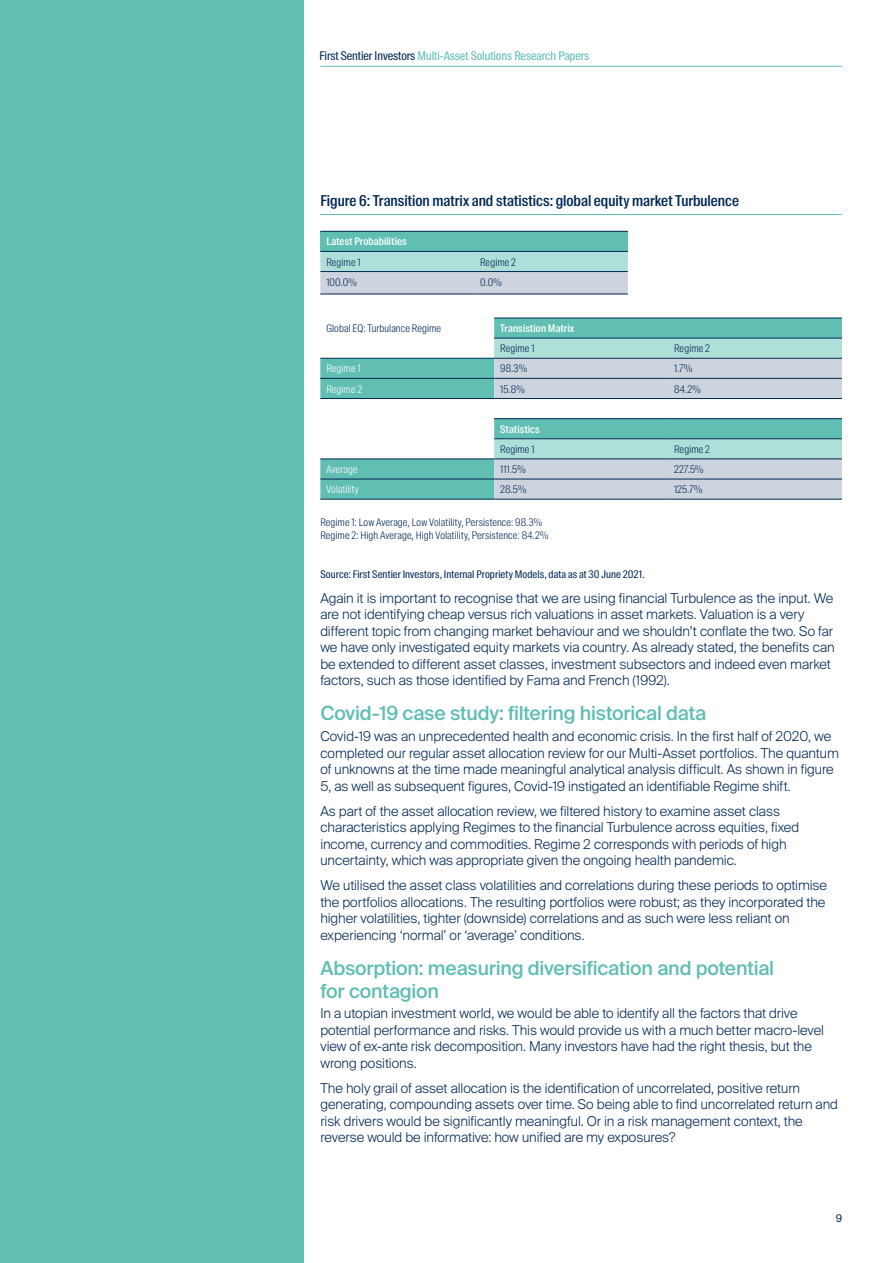
<style>
.page{position:relative;width:893px;height:1263px;background:#fff}
.page>*{position:absolute;margin:0;border:0;box-sizing:border-box;transform-origin:0 0}
.Body_heading{font:500 19.5px/22.5px "Suisse Intl";letter-spacing:-.01em;color:#60beb3}
.Graph_heading_with_r{font:500 15px "Suisse Intl Cond";color:#022856}
.Body_text{font:300 13.5px/16.5px "Suisse Intl";letter-spacing:-.005em;color:#022856}
.t1{font:12px "Suisse Intl Cond";letter-spacing:-.005em;color:#60beb3}
.Body_text-2{font:300 10.5px/13.5px "Suisse Intl Cond";letter-spacing:.01em;color:#022856}
.Source{font:10.5px "Suisse Intl Cond";letter-spacing:.01em;color:#022856}
.Body_text-3{font:500 10.5px "Suisse Intl Cond";letter-spacing:.015em;color:#fff}
.Body_text-4{font:300 10.5px "Suisse Intl Cond";letter-spacing:.01em;color:#fff}
.t2{font:10.5px "Suisse Intl";color:#022856}
.s1{color:#022856}
</style>
<div class="page">
<hr style="left:320px;top:214px;width:522px;height:1px;background:#60beb3">
<svg style="left:320px;top:319px;width:522px;height:180px;fill:#60beb3"></svg>
<div style="left:494px;top:339px;width:348px;height:19px;background:#afdfd9"></div>
<svg style="left:494px;top:359px;width:348px;height:140px;background:#bdd6d9"></svg>
<hr style="left:494px;top:318px;width:174px;height:1px;background:#022856">
<hr style="left:668px;top:318px;width:174px;height:1px;background:#022856">
<hr style="left:494px;top:338px;width:174px;height:1px;background:#022856">
<hr style="left:668px;top:338px;width:174px;height:1px;background:#022856">
<hr style="left:320px;top:358px;width:174px;height:1px;background:#022856">
<hr style="left:494px;top:358px;width:174px;height:1px;background:#022856">
<hr style="left:668px;top:358px;width:174px;height:1px;background:#022856">
<hr style="left:320px;top:378px;width:174px;height:1px;background:#022856">
<hr style="left:494px;top:378px;width:174px;height:1px;background:#022856">
<hr style="left:668px;top:378px;width:174px;height:1px;background:#022856">
<hr style="left:320px;top:398px;width:174px;height:1px;background:#022856">
<hr style="left:494px;top:398px;width:174px;height:1px;background:#022856">
<hr style="left:668px;top:398px;width:174px;height:1px;background:#022856">
<hr style="left:494px;top:418px;width:174px;height:1px;background:#022856">
<hr style="left:668px;top:418px;width:174px;height:1px;background:#022856">
<hr style="left:494px;top:438px;width:174px;height:1px;background:#022856">
<hr style="left:668px;top:438px;width:174px;height:1px;background:#022856">
<hr style="left:320px;top:458px;width:174px;height:1px;background:#022856">
<hr style="left:494px;top:458px;width:174px;height:1px;background:#022856">
<hr style="left:668px;top:458px;width:174px;height:1px;background:#022856">
<hr style="left:320px;top:479px;width:174px;height:1px;background:#022856">
<hr style="left:494px;top:479px;width:174px;height:1px;background:#022856">
<hr style="left:668px;top:479px;width:174px;height:1px;background:#022856">
<hr style="left:320px;top:499px;width:174px;height:1px;background:#022856">
<hr style="left:494px;top:499px;width:174px;height:1px;background:#022856">
<hr style="left:668px;top:499px;width:174px;height:1px;background:#022856">
<div style="left:320px;top:231px;width:308px;height:20px;background:#60beb3"></div>
<svg style="left:320px;top:252px;width:308px;height:42px;background:#bcd6d9"></svg>
<hr style="left:320px;top:231px;width:154px;height:1px;background:#022856">
<hr style="left:474px;top:231px;width:154px;height:1px;background:#022856">
<hr style="left:320px;top:251px;width:154px;height:1px;background:#022856">
<hr style="left:474px;top:251px;width:154px;height:1px;background:#022856">
<hr style="left:320px;top:271px;width:154px;height:1px;background:#022856">
<hr style="left:474px;top:271px;width:154px;height:1px;background:#022856">
<hr style="left:320px;top:294px;width:154px;height:1px;background:#022856">
<hr style="left:474px;top:294px;width:154px;height:1px;background:#022856">
<hr style="left:320px;top:66px;width:522px;height:1px;background:#60beb3">
<div style="left:0;top:0;width:303px;height:1263px;background:#60beb3"></div>
<p class="t1" style="left:319px;top:48px;width:271px"><span class="s1">First Sentier Investors</span> Multi-Asset Solutions Research Papers</p>
<p class="Graph_heading_with_r" style="left:320px;top:192px;width:420px">Figure 6: Transition matrix and statistics: global equity market Turbulence</p>
<p class="Body_text-3" style="left:326px;top:236px;width:82px">Latest Probabilities</p>
<p class="Body_text-2" style="left:326px;top:255px;width:36px">Regime 1</p>
<p class="Body_text-2" style="left:480px;top:255px;width:37px">Regime 2</p>
<p class="Body_text-2" style="left:326px;top:275px;width:32px">100.0%</p>
<p class="Body_text-2" style="left:480px;top:275px;width:23px">0.0%</p>
<p class="Body_text-2" style="left:326px;top:322px;width:116px">Global EQ: Turbulance Regime</p>
<p class="Body_text-3" style="left:500px;top:322px;width:76px">Transistion Matrix</p>
<p class="Body_text-2" style="left:500px;top:342px;width:36px">Regime 1</p>
<p class="Body_text-2" style="left:674px;top:342px;width:37px">Regime 2</p>
<p class="Body_text-4" style="left:326px;top:363px;width:36px">Regime 1</p>
<p class="Body_text-2" style="left:500px;top:362px;width:28px">98.3%</p>
<p class="Body_text-2" style="left:674px;top:362px;width:20px">1.7%</p>
<p class="Body_text-4" style="left:326px;top:383px;width:37px">Regime 2</p>
<p class="Body_text-2" style="left:500px;top:382px;width:26px">15.8%</p>
<p class="Body_text-2" style="left:674px;top:382px;width:28px">84.2%</p>
<p class="Body_text-3" style="left:500px;top:423px;width:41px">Statistics</p>
<p class="Body_text-2" style="left:500px;top:442px;width:36px">Regime 1</p>
<p class="Body_text-2" style="left:674px;top:442px;width:37px">Regime 2</p>
<p class="Body_text-4" style="left:326px;top:463px;width:33px">Average</p>
<p class="Body_text-2" style="left:500px;top:463px;width:27px">111.5%</p>
<p class="Body_text-2" style="left:674px;top:463px;width:31px">227.5%</p>
<p class="Body_text-4" style="left:326px;top:483px;width:34px">Volatility</p>
<p class="Body_text-2" style="left:500px;top:483px;width:28px">28.5%</p>
<p class="Body_text-2" style="left:674px;top:483px;width:30px">125.7%</p>
<p class="Body_text-2" style="left:320px;top:515px;width:229px">Regime 1: Low Average, Low Volatility, Persistence: 98.3%<br>Regime 2: High Average, High Volatility, Persistence: 84.2%</p>
<p class="Source" style="left:320px;top:568px;width:326px">Source: First Sentier Investors, Internal Propriety Models, data as at 30 June 2021.</p>
<p class="Body_text" style="left:320px;top:590px;width:516px">Again it is important to recognise that we are using financial Turbulence as the input. We are not identifying cheap versus rich valuations in asset markets. Valuation is a very different topic from changing market behaviour and we shouldn’t conflate the two. So far we have only investigated equity markets via country. As already stated, the benefits can be extended to different asset classes, investment subsectors and indeed even market factors, such as those identified by Fama and French (1992).</p>
<p class="Body_heading" style="left:320px;top:702px;width:387px">Covid-19 case study: filtering historical data</p>
<p class="Body_text" style="left:320px;top:728px;width:520px">Covid-19 was an unprecedented health and economic crisis. In the first half of 2020, we completed our regular asset allocation review for our Multi-Asset portfolios. The quantum of unknowns at the time made meaningful analytical analysis difficult. As shown in figure 5, as well as subsequent figures, Covid-19 instigated an identifiable Regime shift.</p>
<p class="Body_text" style="left:320px;top:803px;width:480px">As part of the asset allocation review, we filtered history to examine asset class characteristics applying Regimes to the financial Turbulence across equities, fixed income, currency and commodities. Regime 2 corresponds with periods of high uncertainty, which was appropriate given the ongoing health pandemic.</p>
<p class="Body_text" style="left:320px;top:877px;width:508px">We utilised the asset class volatilities and correlations during these periods to optimise the portfolios allocations. The resulting portfolios were robust; as they incorporated the higher volatilities, tighter (downside) correlations and as such were less reliant on experiencing ‘normal’ or ‘average’ conditions.</p>
<p class="Body_heading" style="left:320px;top:957px;width:455px">Absorption: measuring diversification and potential for contagion</p>
<p class="Body_text" style="left:320px;top:1005px;width:505px">In a utopian investment world, we would be able to identify all the factors that drive potential performance and risks. This would provide us with a much better macro-level view of ex-ante risk decomposition. Many investors have had the right thesis, but the wrong positions.</p>
<p class="Body_text" style="left:320px;top:1080px;width:519px">The holy grail of asset allocation is the identification of uncorrelated, positive return generating, compounding assets over time. So being able to find uncorrelated return and risk drivers would be significantly meaningful. Or in a risk management context, the reverse would be informative: how unified are my exposures?</p>
<p class="t2" style="left:836px;top:1212px;width:8px">9</p>
</div>
